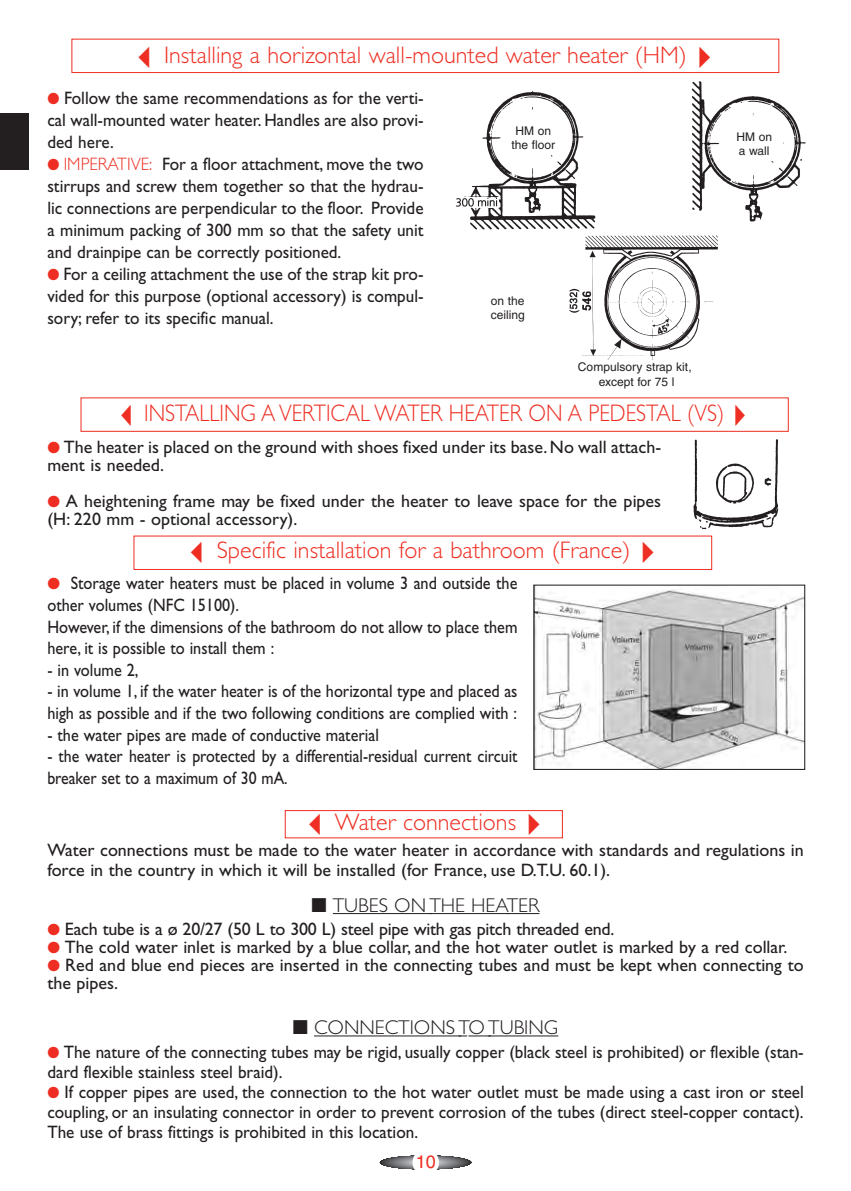
<style>
.page{position:relative;width:851px;height:1191px;background:#fff}
.page>*{position:absolute;margin:0;border:0;box-sizing:border-box;transform-origin:0 0}
.t1{font:300 24px "Gill Sans";color:#ee2e22}
.t2{font:300 24px "Gill Sans";color:#ee2e22;scale:.89 1}
.t3{font:300 20px "Gill Sans";color:#231f20}
.t4{font:18px/22px "Gill Sans";color:#231f20;text-align:justify;scale:.95 1}
.t5{font:18px/18px "Gill Sans";color:#231f20}
.t6{font:18px/21.6px "Gill Sans";color:#231f20;scale:.9 1}
.t7{font:18px/21.6px "Gill Sans";color:#231f20;scale:.88 1}
.t8{font:18px "Helvetica";color:#ee2e22}
.t9{font:12px/14.4px "Helvetica";color:#231f20;text-align:center}
.s1{color:#ee2e22}
.s2{font-weight:300;color:#ee2e22}
</style>
<div class="page">
<img style="left:693px;top:439px;width:86px;height:91px">
<img style="left:691px;top:81px;width:115px;height:141px">
<img style="left:456px;top:90px;width:140px;height:140px">
<hr style="left:333px;top:913px;width:99px;height:1px;background:#231f20">
<hr style="left:429px;top:913px;width:79px;height:1px;background:#231f20">
<hr style="left:506px;top:913px;width:33px;height:1px;background:#231f20">
<hr style="left:314px;top:1035px;width:147px;height:1px;background:#231f20">
<svg style="left:458px;top:1035px;width:30px;height:1px"></svg>
<hr style="left:488px;top:1035px;width:70px;height:1px;background:#231f20">
<div style="left:285px;top:810px;width:277px;height:28px;border:1px solid #ee2e22"></div>
<div style="left:134px;top:536px;width:577px;height:34px;border:1px solid #ee2e22"></div>
<img style="left:535px;top:586px;width:268px;height:182px">
<div style="left:533px;top:584px;width:272px;height:186px;border:1px solid #231f20"></div>
<svg style="left:380px;top:1155px;width:91px;height:14px"></svg>
<div style="left:412px;top:1149px;width:27px;height:26px;background:#fff;border-radius:50%"></div>
<div style="left:72px;top:39px;width:707px;height:34px;border:1px solid #ee2e22"></div>
<img style="left:569px;top:235px;width:149px;height:125px">
<div style="left:503px;top:124px;width:60px;height:31px;background:#fff"></div>
<div style="left:726px;top:130px;width:56px;height:31px;background:#fff"></div>
<div style="left:0;top:113px;width:28px;height:57px;background:#231f20"></div>
<h1 class="t1" style="left:130px;top:45px;width:592px">✓Installing a horizontal wall-mounted water heater (HM)✔</h1>
<p class="t4" style="left:47px;top:88px;width:397px"><span class="s1">●</span> Follow the same recommendations as for the verti&shy;cal wall-mounted water heater. Handles are also provi&shy;ded here.</p>
<p class="t4" style="left:47px;top:154px;width:397px"><span class="s1">●</span> <span class="s2">IMPERATIVE:</span> For a floor attachment, move the two stirrups and screw them together so that the hydrau&shy;lic connections are perpendicular to the floor. Provide a minimum packing of 300 mm so that the safety unit and drainpipe can be correctly positioned.</p>
<p class="t4" style="left:47px;top:264px;width:397px"><span class="s1">●</span> For a ceiling attachment the use of the strap kit pro&shy;vided for this purpose (optional accessory) is compul&shy;sory; refer to its specific manual.</p>
<p class="t9" style="left:511px;top:124px;width:45px">HM on the floor</p>
<p class="t9" style="left:490px;top:294px;width:36px;text-align:left">on the ceiling</p>
<p class="t9" style="left:578px;top:361px;width:115px">Compulsory strap kit, except for 75 l</p>
<p class="t9" style="left:736px;top:131px;width:37px;text-align:left">HM on a wall</p>
<h1 class="t2" style="left:114px;top:403px;width:721px">✓INSTALLING A VERTICAL WATER HEATER ON A PEDESTAL (VS)✔</h1>
<p class="t5" style="left:47px;top:439px;width:615px"><span class="s1">●</span> The heater is placed on the ground with shoes fixed under its base. No wall attach&shy;ment is needed.</p>
<p class="t5" style="left:47px;top:493px;width:615px"><span class="s1">●</span> A heightening frame may be fixed under the heater to leave space for the pipes (H: 220 mm - optional accessory).</p>
<h1 class="t1" style="left:183px;top:541px;width:483px">✓Specific installation for a bathroom (France)✔</h1>
<p class="t6" style="left:47px;top:574px;width:523px"><span class="s1">●</span> Storage water heaters must be placed in volume 3 and outside the other volumes (NFC 15100).<br>However, if the dimensions of the bathroom do not allow to place them here, it is possible to install them :</p>
<p class="t6" style="left:47px;top:660px;width:103px">- in volume 2,</p>
<p class="t6" style="left:47px;top:682px;width:523px">- in volume 1, if the water heater is of the horizontal type and placed as high as possible and if the two following conditions are complied with :</p>
<p class="t6" style="left:47px;top:725px;width:370px">- the water pipes are made of conductive material</p>
<p class="t7" style="left:47px;top:747px;width:535px">- the water heater is protected by a differential-residual current circuit breaker set to a maximum of 30 mA.</p>
<h1 class="t1" style="left:301px;top:812px;width:251px">✓Water connections✔</h1>
<p class="t5" style="left:47px;top:841px;width:757px;line-height:20px">Water connections must be made to the water heater in accordance with standards and regulations in force in the country in which it will be installed (for France, use D.T.U. 60.1).</p>
<p class="t3" style="left:311px;top:897px;width:229px">■ TUBES ON THE HEATER</p>
<p class="t5" style="left:47px;top:921px;width:568px"><span class="s1">●</span> Each tube is a ø 20/27 (50 L to 300 L) steel pipe with gas pitch threaded end.</p>
<p class="t5" style="left:47px;top:939px;width:741px"><span class="s1">●</span> The cold water inlet is marked by a blue collar, and the hot water outlet is marked by a red collar.</p>
<p class="t5" style="left:47px;top:957px;width:757px"><span class="s1">●</span> Red and blue end pieces are inserted in the connecting tubes and must be kept when connecting to the pipes.</p>
<p class="t3" style="left:292px;top:1019px;width:267px">■ CONNECTIONS TO TUBING</p>
<p class="t4" style="left:47px;top:1043px;width:797px;line-height:20px"><span class="s1">●</span> The nature of the connecting tubes may be rigid, usually copper (black steel is prohibited) or flexible (stan&shy;dard flexible stainless steel braid).</p>
<p class="t4" style="left:47px;top:1083px;width:797px;line-height:20px"><span class="s1">●</span> If copper pipes are used, the connection to the hot water outlet must be made using a cast iron or steel coupling, or an insulating connector in order to prevent corrosion of the tubes (direct steel-copper contact).<br>The use of brass fittings is prohibited in this location.</p>
<p class="t8" style="left:416px;top:1155px;width:22px">10</p>
</div>
